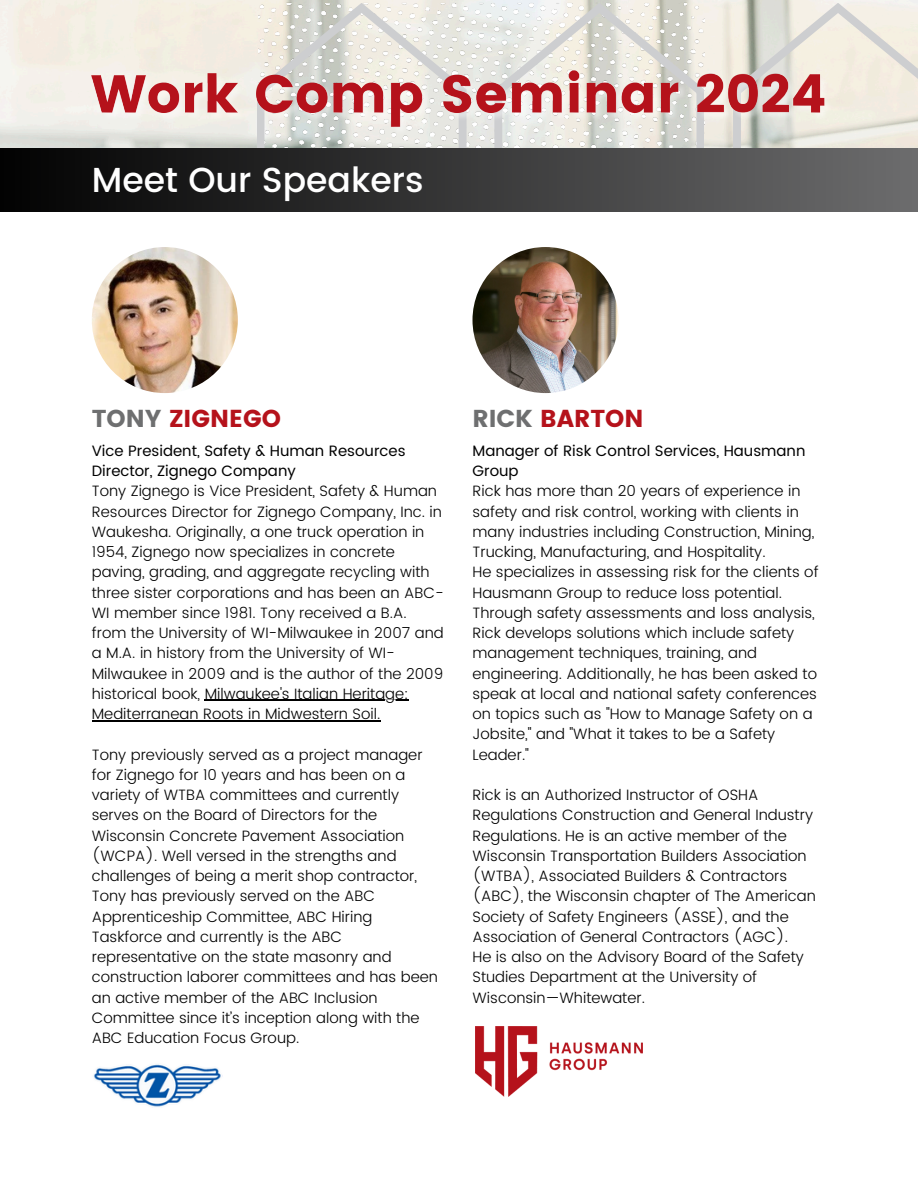
<style>
.page{position:relative;width:918px;height:1188px;background:#fff}
.page>*{position:absolute;margin:0;border:0;box-sizing:border-box;transform-origin:0 0}
.t1{font:500 34.65px "Poppins";color:#fff}
.t2{font:24.45px "Poppins";color:#b5121b}
.t3{font:300 15px/20.2px "Poppins";color:#000}
.t4{font:15px/20.2px "Poppins";color:#000}
.s1{color:#6e6f70}
</style>
<div class="page">
<img style="left:0;top:0;width:918px;height:149px">
<svg style="left:494px;top:3px;width:210px;height:146px;background:#e0dfd9"></svg>
<svg style="left:733px;top:3px;width:185px;height:146px;background:#e8e4da"></svg>
<svg style="left:257px;top:3px;width:210px;height:146px;background:#deddd6"></svg>
<div style="left:0;top:149px;width:918px;height:69px;background:linear-gradient(to right,#020202,#6c6c6d)"></div>
<div style="left:0;top:213px;width:918px;height:632px;background:#fff"></div>
<img style="left:92px;top:247px;width:146px;height:146px;border-radius:50%">
<img style="left:472px;top:247px;width:147px;height:146px;border-radius:50%">
<img style="left:93px;top:1064px;width:130px;height:44px">
<img style="left:476px;top:1027px;width:166px;height:69px">
<img style="left:89px;top:54px;width:748px;height:87px">
<hr style="left:205px;top:700px;width:204px;height:1px;background:#000">
<hr style="left:92px;top:720px;width:288px;height:1px;background:#000">
<h3 class="t1" style="left:92px;top:160px;width:333px">Meet Our Speakers</h3>
<p class="t2" style="left:92px;top:404px;width:191px"><span class="s1">TONY</span> ZIGNEGO</p>
<p class="t4" style="left:92px;top:440px;width:315px">Vice President, Safety &amp; Human Resources<br>Director, Zignego Company</p>
<p class="t3" style="left:92px;top:481px;width:354px">Tony Zignego is Vice President, Safety &amp; Human Resources Director for Zignego Company, Inc. in Waukesha. Originally, a one truck operation in 1954, Zignego now specializes in concrete paving, grading, and aggregate recycling with three sister corporations and has been an ABC-WI member since 1981. Tony received a B.A. from the University of WI-Milwaukee in 2007 and a M.A. in history from the University of WI-Milwaukee in 2009 and is the author of the 2009 historical book, Milwaukee's Italian Heritage:</p>
<p class="t3" style="left:92px;top:704px;width:290px">Mediterranean Roots in Midwestern Soil.</p>
<p class="t3" style="left:92px;top:744px;width:332px">Tony previously served as a project manager for Zignego for 10 years and has been on a variety of WTBA committees and currently serves on the Board of Directors for the Wisconsin Concrete Pavement Association (WCPA). Well versed in the strengths and challenges of being a merit shop contractor, Tony has previously served on the ABC Apprenticeship Committee, ABC Hiring Taskforce and currently is the ABC representative on the state masonry and</p>
<p class="t3" style="left:92px;top:967px;width:348px">construction laborer committees and has been an active member of the ABC Inclusion Committee since it’s inception along with the ABC Education Focus Group.</p>
<p class="t2" style="left:472px;top:404px;width:173px"><span class="s1">RICK</span> BARTON</p>
<p class="t4" style="left:472px;top:440px;width:334px">Manager of Risk Control Services, Hausmann<br>Group</p>
<p class="t3" style="left:472px;top:481px;width:343px">Rick has more than 20 years of experience in safety and risk control, working with clients in many industries including Construction, Mining, Trucking, Manufacturing, and Hospitality.</p>
<p class="t3" style="left:472px;top:562px;width:348px">He specializes in assessing risk for the clients of Hausmann Group to reduce loss potential.<br>Through safety assessments and loss analysis, Rick develops solutions which include safety management techniques, training, and engineering. Additionally, he has been asked to speak at local and national safety conferences on topics such as "How to Manage Safety on a Jobsite," and "What it takes to be a Safety Leader."</p>
<p class="t3" style="left:472px;top:785px;width:345px">Rick is an Authorized Instructor of OSHA Regulations Construction and General Industry Regulations. He is an active member of the Wisconsin Transportation Builders Association (WTBA), Associated Builders &amp; Contractors (ABC), the Wisconsin chapter of The American Society of Safety Engineers (ASSE), and the Association of General Contractors (AGC).<br>He is also on the Advisory Board of the Safety Studies Department at the University of Wisconsin—Whitewater.</p>
</div>
